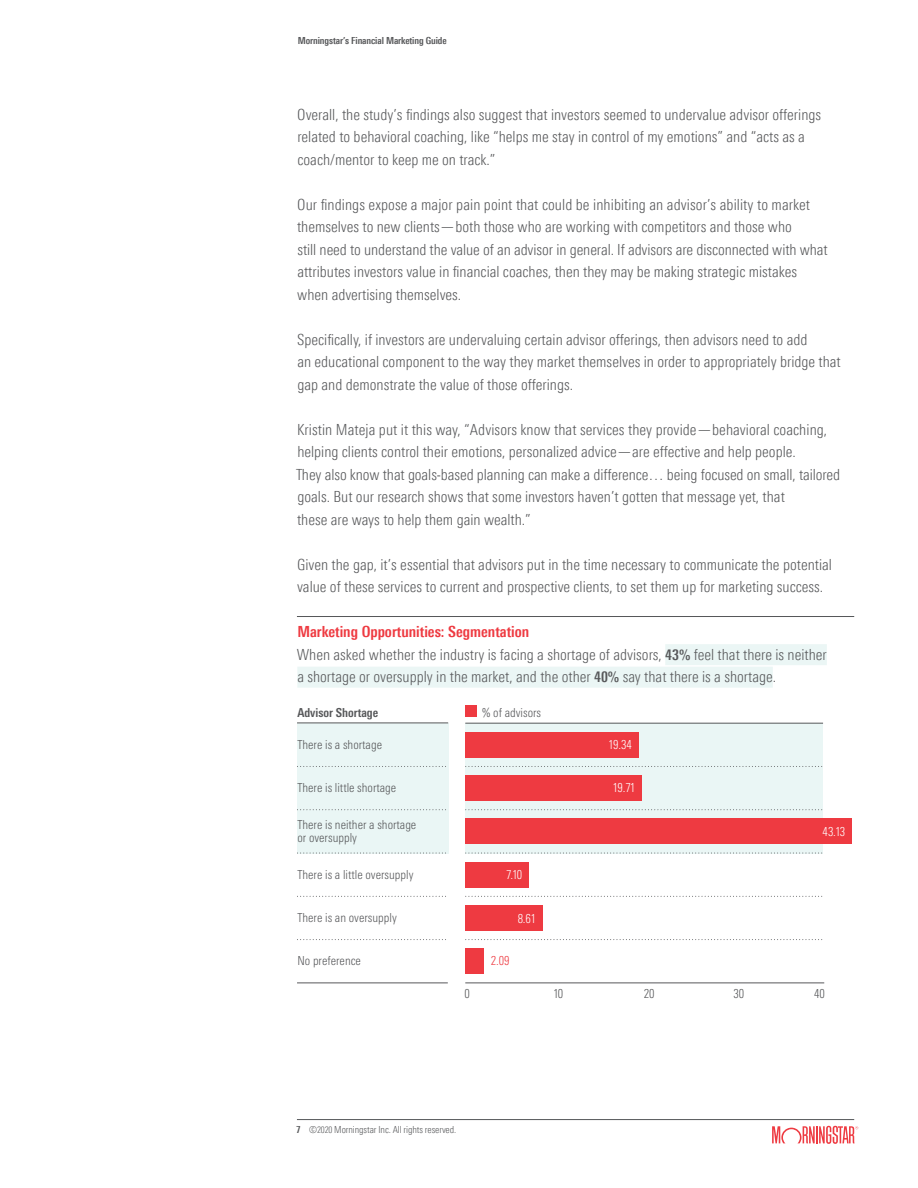
<style>
.page{position:relative;width:918px;height:1188px;background:#fff}
.page>*{position:absolute;margin:0;border:0;box-sizing:border-box;transform-origin:0 0}
.Body___NXT_CdLt_10_2{font:300 condensed 15.3px/22.5px "Univers Nextfor MORN";color:#57585a}
.t1{font:300 condensed 12.3px/13.5px "Univers Nextfor MORN";color:#57585a}
.t2{font:300 condensed 12.3px "Univers Nextfor MORN";letter-spacing:-.05em;color:#fff}
.t3{font:700 condensed 12.3px "Univers Nextfor MORN";color:#57585a}
.t4{font:300 condensed 12.3px "Univers Nextfor MORN";color:#ee3a41}
.t5{font:300 condensed 9.75px "Univers Nextfor MORN";letter-spacing:-.01em;color:#57585a}
.t6{font:700 condensed 9.75px "Univers Nextfor MORN";letter-spacing:-.01em;color:#57585a}
.s1{font-weight:700;color:#ee3a41}
.s2{font-weight:700;font-size:14.7px}
.s3{font-weight:700}
.s4{font-size:9px}
</style>
<div class="page">
<hr style="left:297px;top:1119px;width:557px;height:1px;background:#545759">
<svg style="left:772px;top:1126px;width:86px;height:18px"></svg>
<hr style="left:297px;top:616px;width:557px;height:1px;background:#545759">
<div style="left:665px;top:644px;width:162px;height:21px;background:#ebf6f5"></div>
<div style="left:297px;top:667px;width:476px;height:21px;background:#ebf6f5"></div>
<div style="left:465px;top:723px;width:358px;height:130px;background:#eaf6f5"></div>
<div style="left:297px;top:723px;width:151px;height:130px;background:#eaf6f5"></div>
<div style="left:465px;top:705px;width:12px;height:12px;background:#ee3a41"></div>
<div style="left:465px;top:948px;width:19px;height:26px;background:#ee3a41"></div>
<div style="left:465px;top:905px;width:78px;height:26px;background:#ee3a41"></div>
<div style="left:465px;top:862px;width:64px;height:26px;background:#ee3a41"></div>
<div style="left:465px;top:818px;width:387px;height:26px;background:#ee3a41"></div>
<div style="left:465px;top:775px;width:177px;height:26px;background:#ee3a41"></div>
<div style="left:465px;top:732px;width:174px;height:26px;background:#ee3a41"></div>
<svg style="left:297px;top:766px;width:149px;height:1px"></svg>
<hr style="left:297px;top:723px;width:151px;height:1px;background:#57585a">
<hr style="left:465px;top:723px;width:358px;height:1px;background:#57585a">
<svg style="left:466px;top:766px;width:357px;height:1px"></svg>
<svg style="left:466px;top:809px;width:357px;height:1px"></svg>
<svg style="left:466px;top:853px;width:357px;height:1px"></svg>
<svg style="left:466px;top:896px;width:357px;height:1px"></svg>
<svg style="left:466px;top:939px;width:357px;height:1px"></svg>
<hr style="left:465px;top:983px;width:359px;height:1px;background:#57585a">
<svg style="left:297px;top:809px;width:149px;height:1px"></svg>
<svg style="left:297px;top:853px;width:151px;height:1px"></svg>
<svg style="left:297px;top:896px;width:149px;height:1px"></svg>
<svg style="left:297px;top:939px;width:149px;height:1px"></svg>
<hr style="left:297px;top:983px;width:151px;height:1px;background:#57585a">
<p class="t6" style="left:298px;top:34px;width:150px">Morningstar’s Financial Marketing Guide</p>
<p class="Body___NXT_CdLt_10_2" style="left:297px;top:103px;width:525px">Overall, the study’s findings also suggest that investors seemed to undervalue advisor offerings related to behavioral coaching, like “helps me stay in control of my emotions” and “acts as a coach/mentor to keep me on track.”</p>
<p class="Body___NXT_CdLt_10_2" style="left:297px;top:193px;width:532px">Our findings expose a major pain point that could be inhibiting an advisor’s ability to market themselves to new clients—both those who are working with competitors and those who<br>still need to understand the value of an advisor in general. If advisors are disconnected with what attributes investors value in financial coaches, then they may be making strategic mistakes when advertising themselves.</p>
<p class="Body___NXT_CdLt_10_2" style="left:297px;top:328px;width:545px">Specifically, if investors are undervaluing certain advisor offerings, then advisors need to add<br>an educational component to the way they market themselves in order to appropriately bridge that gap and demonstrate the value of those offerings.</p>
<p class="Body___NXT_CdLt_10_2" style="left:296px;top:418px;width:546px">Kristin Mateja put it this way, “Advisors know that services they provide—behavioral coaching, helping clients control their emotions, personalized advice—are effective and help people.<br>They also know that goals-based planning can make a difference… being focused on small, tailored goals. But our research shows that some investors haven’t gotten that message yet, that<br>these are ways to help them gain wealth.”</p>
<p class="Body___NXT_CdLt_10_2" style="left:297px;top:553px;width:536px">Given the gap, it’s essential that advisors put in the time necessary to communicate the potential value of these services to current and prospective clients, to set them up for marketing success.</p>
<p class="Body___NXT_CdLt_10_2" style="left:297px;top:620px;width:531px"><span class="s1">Marketing Opportunities: Segmentation<br></span>When asked whether the industry is facing a shortage of advisors, <span class="s2">43%</span> feel that there is neither a shortage or oversupply in the market, and the other <span class="s2">40%</span> say that there is a shortage.</p>
<p class="t3" style="left:297px;top:705px;width:82px">Advisor Shortage</p>
<p class="t1" style="left:482px;top:706px;width:60px">% of advisors</p>
<p class="t1" style="left:297px;top:738px;width:86px">There is a shortage</p>
<p class="t1" style="left:297px;top:781px;width:100px">There is little shortage</p>
<p class="t1" style="left:297px;top:818px;width:120px">There is neither a shortage or oversupply</p>
<p class="t1" style="left:297px;top:868px;width:118px">There is a little oversupply</p>
<p class="t1" style="left:297px;top:911px;width:101px">There is an oversupply</p>
<p class="t1" style="left:297px;top:954px;width:65px">No preference</p>
<p class="t2" style="left:506px;top:867px;width:18px">7.10</p>
<p class="t2" style="left:518px;top:911px;width:20px">8.61</p>
<p class="t4" style="left:491px;top:954px;width:20px">2.09</p>
<p class="t2" style="left:608px;top:737px;width:25px">19.34</p>
<p class="t2" style="left:613px;top:781px;width:24px">19.71</p>
<p class="t2" style="left:823px;top:824px;width:24px">43.13</p>
<p class="t1" style="left:465px;top:987px;width:7px">0</p>
<p class="t1" style="left:553px;top:987px;width:12px">10</p>
<p class="t1" style="left:644px;top:987px;width:12px">20</p>
<p class="t1" style="left:734px;top:987px;width:12px">30</p>
<p class="t1" style="left:814px;top:987px;width:12px">40</p>
<p class="t5" style="left:296px;top:1124px;width:161px"><span class="s3">7</span> ©<span class="s4">2020</span> Morningstar Inc. All rights reserved.</p>
</div>
